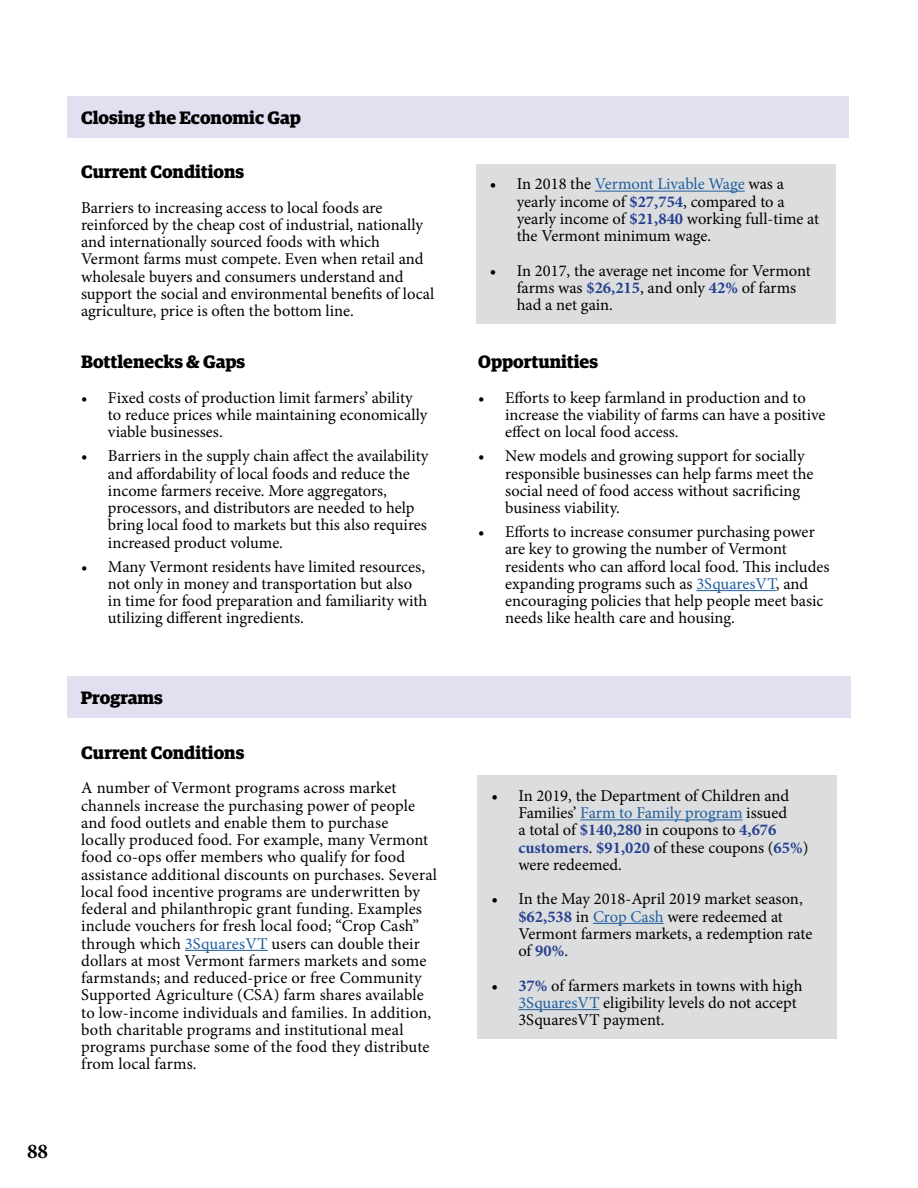
<style>
.page{position:relative;width:918px;height:1188px;background:#fff}
.page>*{position:absolute;margin:0;border:0;box-sizing:border-box;transform-origin:0 0}
.t1{font:700 21px "Minion Pro";color:#000}
.t2{font:700 18px "Guardian Egyp";color:#000}
.t3{font:16.5px/17.2px "Minion Pro";color:#000}
.s1{color:#215e9e}
.s2{font-weight:700}
.s3{font-weight:700;color:#25408f}
</style>
<div class="page">
<hr style="left:696px;top:590px;width:80px;height:1px;background:#215e9e">
<div style="left:68px;top:96px;width:781px;height:41px;background:#e0e0f1"></div>
<div style="left:67px;top:676px;width:784px;height:41px;background:#e0e0f1"></div>
<div style="left:478px;top:775px;width:359px;height:264px;background:#dcddde"></div>
<hr style="left:580px;top:819px;width:163px;height:1px;background:#215e9e">
<hr style="left:593px;top:923px;width:71px;height:1px;background:#215e9e">
<hr style="left:518px;top:1009px;width:82px;height:1px;background:#215e9e">
<div style="left:476px;top:164px;width:359px;height:160px;background:#dcddde"></div>
<hr style="left:595px;top:191px;width:150px;height:1px;background:#215e9e">
<hr style="left:185px;top:950px;width:83px;height:1px;background:#215e9e">
<p class="t1" style="left:27px;top:1136px;width:22px">88</p>
<p class="t2" style="left:81px;top:104px;width:222px">Closing the Economic Gap</p>
<p class="t2" style="left:81px;top:158px;width:165px">Current Conditions</p>
<p class="t3" style="left:81px;top:199px;width:355px">Barriers to increasing access to local foods are reinforced by the cheap cost of industrial, nationally and internationally sourced foods with which Vermont farms must compete. Even when retail and wholesale buyers and consumers understand and support the social and environmental benefits of local agriculture, price is often the bottom line.</p>
<p class="t2" style="left:81px;top:348px;width:166px">Bottlenecks &amp; Gaps</p>
<p class="t3" style="left:108px;top:389px;width:321px;text-indent:-27px">• Fixed costs of production limit farmers’ ability to reduce prices while maintaining economically viable businesses.</p>
<p class="t3" style="left:108px;top:448px;width:322px;text-indent:-27px">• Barriers in the supply chain affect the availability and affordability of local foods and reduce the income farmers receive. More aggregators, processors, and distributors are needed to help bring local food to markets but this also requires increased product volume.</p>
<p class="t3" style="left:108px;top:558px;width:321px;text-indent:-27px">• Many Vermont residents have limited resources, not only in money and transportation but also in time for food preparation and familiarity with utilizing different ingredients.</p>
<p class="t2" style="left:81px;top:684px;width:84px">Programs</p>
<p class="t2" style="left:81px;top:739px;width:165px">Current Conditions</p>
<p class="t3" style="left:81px;top:780px;width:357px">A number of Vermont programs across market channels increase the purchasing power of people and food outlets and enable them to purchase<br>locally produced food. For example, many Vermont food co-ops offer members who qualify for food assistance additional discounts on purchases. Several local food incentive programs are underwritten by federal and philanthropic grant funding. Examples include vouchers for fresh local food; “Crop Cash” through which <span class="s1">3SquaresVT</span> users can double their dollars at most Vermont farmers markets and some farmstands; and reduced-price or free Community Supported Agriculture (CSA) farm shares available to low-income individuals and families. In addition, both charitable programs and institutional meal programs purchase some of the food they distribute from local farms.</p>
<p class="t3" style="left:517px;top:176px;width:304px;text-indent:-27px"><span class="s2">•</span> In 2018 the <span class="s1">Vermont Livable Wage</span> was a yearly income of <span class="s3">$27,754</span>, compared to a yearly income of <span class="s3">$21,840</span> working full-time at the Vermont minimum wage.</p>
<p class="t3" style="left:517px;top:262px;width:296px;text-indent:-27px"><span class="s2">•</span> In 2017, the average net income for Vermont farms was <span class="s3">$26,215</span>, and only <span class="s3">42%</span> of farms had a net gain.</p>
<p class="t2" style="left:478px;top:348px;width:121px">Opportunities</p>
<p class="t3" style="left:505px;top:389px;width:322px;text-indent:-27px">• Efforts to keep farmland in production and to increase the viability of farms can have a positive effect on local food access.</p>
<p class="t3" style="left:505px;top:448px;width:310px;text-indent:-27px">• New models and growing support for socially responsible businesses can help farms meet the social need of food access without sacrificing business viability.</p>
<p class="t3" style="left:505px;top:523px;width:326px;text-indent:-27px">• Efforts to increase consumer purchasing power are key to growing the number of Vermont residents who can afford local food. This includes expanding programs such as <span class="s1">3SquaresVT</span>, and encouraging policies that help people meet basic needs like health care and housing.</p>
<p class="t3" style="left:518px;top:787px;width:292px;text-indent:-27px"><span class="s2">•</span> In 2019, the Department of Children and Families’ <span class="s1">Farm to Family program</span> issued<br>a total of <span class="s3">$140,280</span> in coupons to <span class="s3">4,676 customers</span>. <span class="s3">$91,020</span> of these coupons (<span class="s3">65%</span>) were redeemed.</p>
<p class="t3" style="left:518px;top:891px;width:296px;text-indent:-27px"><span class="s2">•</span> In the May 2018-April 2019 market season, <span class="s3">$62,538</span> in <span class="s1">Crop Cash</span> were redeemed at<br>Vermont farmers markets, a redemption rate of <span class="s3">90%</span>.</p>
<p class="t3" style="left:518px;top:977px;width:286px;text-indent:-27px"><span class="s2">•</span> <span class="s3">37%</span> of farmers markets in towns with high<br><span class="s1">3SquaresVT</span> eligibility levels do not accept<br>3SquaresVT payment.</p>
</div>
